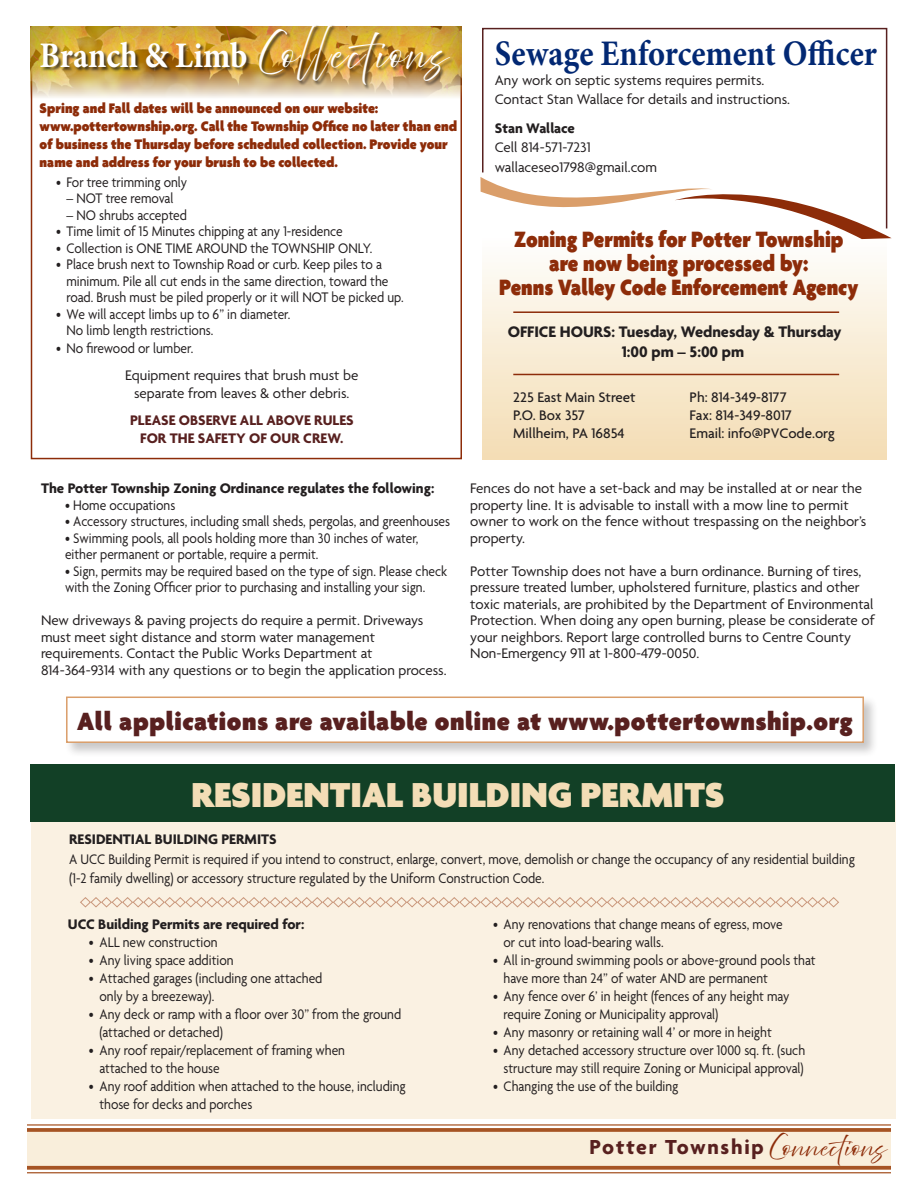
<style>
.page{position:relative;width:918px;height:1188px;background:#fff}
.page>*{position:absolute;margin:0;border:0;box-sizing:border-box;transform-origin:0 0}
.t1{font:900 37.5px "Agenda";color:#f3ddb6}
.t2{font:700 36px "Minion Pro";color:#022873;scale:.9 1}
.t3{font:700 36px "Minion Pro";color:#fff;scale:.9 1}
.t4{font:32.55px "ATB Script";letter-spacing:.08em;color:#fff}
.t5{font:900 27px "Agenda";letter-spacing:.02em;color:#58201f}
.t6{font:900 24px "Agenda";color:#8d2c09;scale:.9 1}
.t7{font:700 21.9px "Agenda";letter-spacing:.08em;color:#58201f}
.t8{font:700 16.5px "Agenda";color:#231f20}
.t9{font:15px/18px "Agenda";color:#231f20;scale:.9 1}
.t10{font:15px/16.5px "Agenda";color:#231f20}
.t11{font:900 15px/18px "Agenda";color:#8d2c09;scale:.95 1}
.t12{font:700 15px "Agenda";color:#231f20}
.t13{font:500 15px "Agenda";color:#231f20}
.t14{font:700 15px "Agenda";color:#58201f}
.s1{font-family:"ATB Script";font-weight:400;font-size:19.2px;color:#8d2c09}
</style>
<div class="page">
<div style="left:27px;top:1128px;width:864px;height:42px;background:#f9eedb"></div>
<hr style="left:27px;top:1124px;width:864px;height:2px;background:#a65424">
<svg style="left:27px;top:1128px;width:864px;height:4px;fill:#a95a2b"></svg>
<svg style="left:27px;top:1166px;width:864px;height:4px;fill:#a65424"></svg>
<hr style="left:27px;top:1172px;width:864px;height:1px;background:#a65424">
<div style="left:64px;top:695px;width:815px;height:62px;background:#231f20;opacity:.25"></div>
<div style="left:67px;top:697px;width:796px;height:45px;background:#fff"></div>
<div style="left:66px;top:697px;width:798px;height:46px;border:2px solid #da9e6a"></div>
<div style="left:31px;top:800px;width:864px;height:319px;background:#faf1e2"></div>
<div style="left:30px;top:764px;width:864px;height:58px;background:#124026"></div>
<svg style="left:482px;top:239px;width:405px;height:220px"></svg>
<svg style="left:482px;top:27px;width:406px;height:150px"></svg>
<div style="left:31px;top:30px;width:431px;height:429px;background:#fff;border:2px solid #8d2c09"></div>
<div style="left:30px;top:25px;width:434px;height:75px;background:#231f20;opacity:.45"></div>
<div style="left:495px;top:39px;width:386px;height:160px;background:#fff"></div>
<div style="left:260px;top:24px;width:194px;height:66px;background:#231f20;opacity:.75"></div>
<div style="left:40px;top:41px;width:211px;height:31px;background:#231f20;opacity:.75"></div>
<svg style="left:480px;top:177px;width:412px;height:62px"></svg>
<hr style="left:513px;top:311px;width:326px;height:2px;background:#8d2c09">
<hr style="left:513px;top:374px;width:326px;height:1px;background:#8d2c09">
<svg style="left:80px;top:897px;width:759px;height:11px"></svg>
<p class="t3" style="left:40px;top:30px;width:232px">Branch &amp; Limb</p>
<p class="t4" style="left:260px;top:35px;width:188px">Collections</p>
<p class="t11" style="left:40px;top:99px;width:441px">Spring and Fall dates will be announced on our website: www.pottertownship.org. Call the Township Office no later than end of business the Thursday before scheduled collection. Provide your name and address for your brush to be collected.</p>
<p class="t9" style="left:56px;top:173px;width:147px">• For tree trimming only</p>
<p class="t9" style="left:67px;top:189px;width:120px">– NOT tree removal</p>
<p class="t9" style="left:67px;top:206px;width:135px">– NO shrubs accepted</p>
<p class="t9" style="left:56px;top:222px;width:320px">• Time limit of 15 Minutes chipping at any 1-residence</p>
<p class="t9" style="left:56px;top:239px;width:353px">• Collection is ONE TIME AROUND the TOWNSHIP ONLY.</p>
<p class="t9" style="left:67px;top:256px;width:376px;line-height:16.5px;text-indent:-10px">• Place brush next to Township Road or curb. Keep piles to a minimum. Pile all cut ends in the same direction, toward the road. Brush must be piled properly or it will NOT be picked up.</p>
<p class="t9" style="left:67px;top:305px;width:250px;line-height:16.5px;text-indent:-10px">• We will accept limbs up to 6” in diameter.<br>No limb length restrictions.</p>
<p class="t9" style="left:56px;top:339px;width:154px">• No firewood or lumber.</p>
<p class="t10" style="left:125px;top:366px;width:235px;line-height:18px;text-align:center">Equipment requires that brush must be separate from leaves &amp; other debris.</p>
<p class="t14" style="left:130px;top:411px;width:225px">PLEASE OBSERVE ALL ABOVE RULES</p>
<p class="t14" style="left:140px;top:429px;width:205px">FOR THE SAFETY OF OUR CREW.</p>
<p class="t2" style="left:495px;top:28px;width:426px">Sewage Enforcement Officer</p>
<p class="t10" style="left:495px;top:71px;width:271px">Any work on septic systems requires permits.</p>
<p class="t10" style="left:495px;top:91px;width:297px">Contact Stan Wallace for details and instructions.</p>
<p class="t12" style="left:495px;top:119px;width:82px">Stan Wallace</p>
<p class="t10" style="left:495px;top:139px;width:97px">Cell 814-571-7231</p>
<p class="t10" style="left:495px;top:159px;width:164px">wallaceseo1798@gmail.com</p>
<p class="t6" style="left:514px;top:225px;width:368px">Zoning Permits for Potter Township</p>
<p class="t6" style="left:549px;top:249px;width:289px">are now being processed by:</p>
<p class="t6" style="left:499px;top:273px;width:401px">Penns Valley Code Enforcement Agency</p>
<p class="t8" style="left:508px;top:322px;width:335px">OFFICE HOURS: Tuesday, Wednesday &amp; Thursday</p>
<p class="t8" style="left:622px;top:342px;width:124px">1:00 pm – 5:00 pm</p>
<p class="t13" style="left:513px;top:389px;width:124px">225 East Main Street</p>
<p class="t13" style="left:513px;top:407px;width:73px">P.O. Box 357</p>
<p class="t13" style="left:513px;top:425px;width:113px">Millheim, PA 16854</p>
<p class="t13" style="left:690px;top:389px;width:99px">Ph: 814-349-8177</p>
<p class="t13" style="left:690px;top:407px;width:104px">Fax: 814-349-8017</p>
<p class="t13" style="left:690px;top:425px;width:146px">Email: info@PVCode.org</p>
<p class="t12" style="left:41px;top:479px;width:395px">The Potter Township Zoning Ordinance regulates the following:</p>
<p class="t9" style="left:65px;top:495px;width:124px">• Home occupations</p>
<p class="t9" style="left:65px;top:512px;width:429px">• Accessory structures, including small sheds, pergolas, and greenhouses</p>
<p class="t9" style="left:65px;top:529px;width:394px;line-height:16.5px">• Swimming pools, all pools holding more than 30 inches of water, either permanent or portable, require a permit.</p>
<p class="t9" style="left:65px;top:562px;width:426px;line-height:16.5px">• Sign, permits may be required based on the type of sign. Please check with the Zoning Officer prior to purchasing and installing your sign.</p>
<p class="t10" style="left:41px;top:612px;width:407px">New driveways &amp; paving projects do require a permit. Driveways must meet sight distance and storm water management requirements. Contact the Public Works Department at 814-364-9314 with any questions or to begin the application process.</p>
<p class="t10" style="left:470px;top:480px;width:398px">Fences do not have a set-back and may be installed at or near the property line. It is advisable to install with a mow line to permit owner to work on the fence without trespassing on the neighbor’s property.</p>
<p class="t10" style="left:470px;top:562px;width:406px">Potter Township does not have a burn ordinance. Burning of tires, pressure treated lumber, upholstered furniture, plastics and other toxic materials, are prohibited by the Department of Environmental Protection. When doing any open burning, please be considerate of your neighbors. Report large controlled burns to Centre County Non-Emergency 911 at 1-800-479-0050.</p>
<p class="t5" style="left:77px;top:705px;width:777px">All applications are available online at www.pottertownship.org</p>
<p class="t1" style="left:191px;top:772px;width:535px">RESIDENTIAL BUILDING PERMITS</p>
<p class="t12" style="left:69px;top:830px;width:209px">RESIDENTIAL BUILDING PERMITS</p>
<p class="t9" style="left:69px;top:849px;width:875px;line-height:19.5px">A UCC Building Permit is required if you intend to construct, enlarge, convert, move, demolish or change the occupancy of any residential building (1-2 family dwelling) or accessory structure regulated by the Uniform Construction Code.</p>
<p class="t12" style="left:68px;top:915px;width:238px">UCC Building Permits are required for:</p>
<p class="t9" style="left:89px;top:933px;width:144px">• ALL new construction</p>
<p class="t9" style="left:89px;top:951px;width:162px">• Any living space addition</p>
<p class="t9" style="left:99px;top:969px;width:249px;text-indent:-10px">• Attached garages (including one attached only by a breezeway).</p>
<p class="t9" style="left:99px;top:1005px;width:337px;text-indent:-10px">• Any deck or ramp with a floor over 30” from the ground (attached or detached)</p>
<p class="t9" style="left:99px;top:1041px;width:274px;text-indent:-10px">• Any roof repair/replacement of framing when attached to the house</p>
<p class="t9" style="left:99px;top:1077px;width:342px;text-indent:-10px">• Any roof addition when attached to the house, including those for decks and porches</p>
<p class="t9" style="left:504px;top:915px;width:312px;text-indent:-10px">• Any renovations that change means of egress, move or cut into load-bearing walls.</p>
<p class="t9" style="left:504px;top:951px;width:348px;text-indent:-10px">• All in-ground swimming pools or above-ground pools that have more than 24” of water AND are permanent</p>
<p class="t9" style="left:504px;top:987px;width:319px;text-indent:-10px">• Any fence over 6’ in height (fences of any height may require Zoning or Municipality approval)</p>
<p class="t9" style="left:493px;top:1023px;width:311px">• Any masonry or retaining wall 4’ or more in height</p>
<p class="t9" style="left:493px;top:1041px;width:348px;text-align:right">• Any detached accessory structure over 1000 sq. ft. (such structure may still require Zoning or Municipal approval)</p>
<p class="t9" style="left:493px;top:1077px;width:208px">• Changing the use of the building</p>
<h3 class="t7" style="left:590px;top:1133px;width:298px">Potter Township <span class="s1">Connections</span></h3>
</div>
